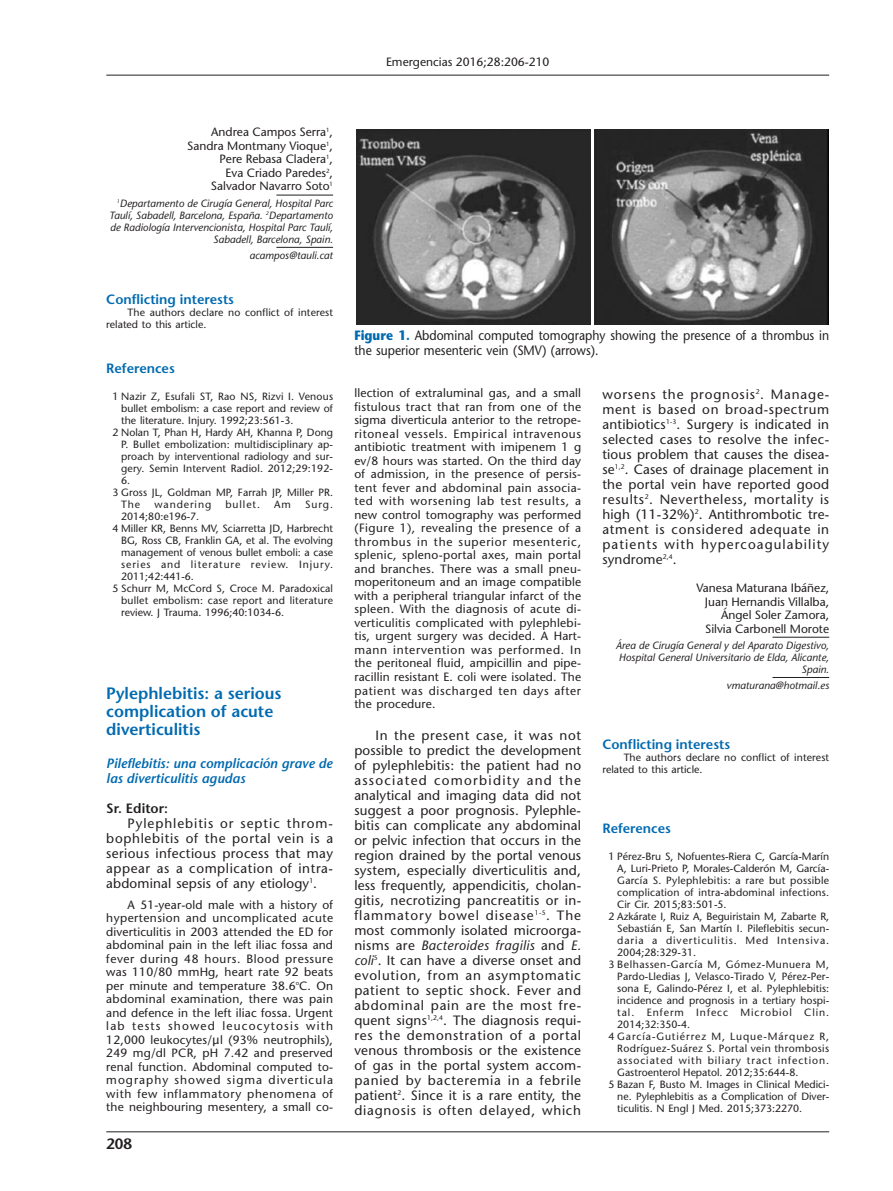
<style>
.page{position:relative;width:893px;height:1191px;background:#fff}
.page>*{position:absolute;margin:0;border:0;box-sizing:border-box;transform-origin:0 0}
.t1{font:600 16.5px/18px "Stone Sans";color:#016ab0}
.t2{font:600 15px "Stone Sans";color:#231f20}
.t3{font:13.5px/15px "Stone Sans";letter-spacing:.01em;color:#231f20;text-align:justify}
.t4{font:13.5px/15px "Stone Sans";letter-spacing:.01em;color:#231f20;scale:.9 1}
.t5{font:600 13.5px "Stone Sans";color:#016ab0}
.t6{font:italic 600 13.5px/15px "Stone Sans";color:#016ab0}
.t7{font:600 13.5px "Stone Sans";color:#231f20}
.t8{font:12px/13.5px "Stone Sans";color:#231f20;text-align:right}
.t9{font:10.5px/12px "Stone Sans";letter-spacing:.01em;color:#231f20}
.t10{font:italic 10.5px/12px "Stone Sans";color:#231f20;text-align:right}
.t11{font:10.5px "Stone Sans";letter-spacing:.085em;color:#231f20}
.t12{font:10.5px "Stone Sans";letter-spacing:.035em;color:#231f20}
.t13{font:10.5px "Stone Sans";letter-spacing:.05em;color:#231f20}
.s1{font-family:"Lucida Grande"}
.s2{font-weight:700;color:#016ab0}
.s3{font-style:italic}
</style>
<div class="page">
<hr style="left:276px;top:195px;width:57px;height:1px;background:#231f20">
<hr style="left:276px;top:247px;width:57px;height:1px;background:#231f20">
<hr style="left:772px;top:637px;width:57px;height:1px;background:#231f20">
<hr style="left:772px;top:677px;width:57px;height:1px;background:#231f20">
<hr style="left:106px;top:75px;width:723px;height:1px;background:#231f20">
<hr style="left:106px;top:1131px;width:723px;height:1px;background:#231f20">
<img style="left:594px;top:130px;width:235px;height:194px">
<img style="left:356px;top:130px;width:234px;height:194px">
<p class="t8" style="left:386px;top:57px;width:165px">Emergencias 2016;28:206-210</p>
<p class="t8" style="left:187px;top:127px;width:147px">Andrea Campos Serra<sup>1</sup>,<br>Sandra Montmany Vioque<sup>1</sup>,<br>Pere Rebasa Cladera<sup>1</sup>,<br>Eva Criado Paredes<sup>2</sup>,<br>Salvador Navarro Soto<sup>1</sup></p>
<p class="t10" style="left:109px;top:198px;width:225px"><sup>1</sup>Departamento de Cirugía General, Hospital Parc Taulí, Sabadell, Barcelona, España. <sup>2</sup>Departamento de Radiología Intervencionista, Hospital Parc Taulí, Sabadell, Barcelona, Spain.</p>
<p class="t10" style="left:249px;top:250px;width:85px">acampos@tauli.cat</p>
<p class="t5" style="left:106px;top:294px;width:129px">Conflicting interests</p>
<p class="t9" style="left:106px;top:307px;width:228px;text-indent:21px">The authors declare no conflict of interest related to this article.</p>
<p class="t5" style="left:106px;top:363px;width:70px">References</p>
<p class="t9" style="left:112px;top:391px;width:222px">1 Nazir Z, Esufali ST, Rao NS, Rizvi I. Venous</p>
<p class="t9" style="left:121px;top:403px;width:213px">bullet embolism: a case report and review of</p>
<p class="t9" style="left:121px;top:415px;width:174px">the literature. Injury. 1992;23:561-3.</p>
<p class="t9" style="left:112px;top:427px;width:222px">2 Nolan T, Phan H, Hardy AH, Khanna P, Dong</p>
<p class="t9" style="left:121px;top:439px;width:213px">P. Bullet embolization: multidisciplinary ap-</p>
<p class="t9" style="left:121px;top:451px;width:213px">proach by interventional radiology and sur-</p>
<p class="t9" style="left:121px;top:463px;width:213px">gery. Semin Intervent Radiol. 2012;29:192-</p>
<p class="t9" style="left:121px;top:475px;width:11px">6.</p>
<p class="t9" style="left:112px;top:487px;width:222px">3 Gross JL, Goldman MP, Farrah JP, Miller PR.</p>
<p class="t9" style="left:121px;top:499px;width:21px">The</p>
<p class="t11" style="left:154px;top:500px;width:58px">wandering</p>
<p class="t9" style="left:225px;top:499px;width:36px">bullet.</p>
<p class="t9" style="left:274px;top:499px;width:18px">Am</p>
<p class="t9" style="left:305px;top:499px;width:29px">Surg.</p>
<p class="t9" style="left:121px;top:511px;width:80px">2014;80:e196-7.</p>
<p class="t9" style="left:112px;top:523px;width:222px">4 Miller KR, Benns MV, Sciarretta JD, Harbrecht</p>
<p class="t9" style="left:121px;top:535px;width:213px">BG, Ross CB, Franklin GA, et al. The evolving</p>
<p class="t9" style="left:121px;top:547px;width:213px">management of venous bullet emboli: a case</p>
<p class="t11" style="left:121px;top:560px;width:213px">series and literature review. Injury.</p>
<p class="t9" style="left:121px;top:571px;width:74px">2011;42:441-6.</p>
<p class="t9" style="left:112px;top:583px;width:222px">5 Schurr M, McCord S, Croce M. Paradoxical</p>
<p class="t9" style="left:121px;top:595px;width:213px">bullet embolism: case report and literature</p>
<p class="t9" style="left:121px;top:607px;width:164px">review. J Trauma. 1996;40:1034-6.</p>
<h1 class="t1" style="left:106px;top:685px;width:177px">Pylephlebitis: a serious complication of acute diverticulitis</h1>
<p class="t6" style="left:106px;top:757px;width:228px">Pileflebitis: una complicación grave de las diverticulitis agudas</p>
<p class="t7" style="left:106px;top:802px;width:63px">Sr. Editor:</p>
<p class="t3" style="left:106px;top:817px;width:228px;text-indent:21px">Pylephlebitis or septic throm&shy;bophlebitis of the portal vein is a serious infectious process that may appear as a complication of intra&shy;abdominal sepsis of any etiology<sup>1</sup>.</p>
<p class="t8" style="left:106px;top:899px;width:228px;text-align:justify;text-indent:21px">A 51-year-old male with a history of hypertension and uncomplicated acute diverticulitis in 2003 attended the ED for abdominal pain in the left iliac fossa and fever during 48 hours. Blood pressure was 110/80 mmHg, heart rate 92 beats per minute and temperature 38.6<sup>o</sup>C. On abdominal examination, there was pain and defence in the left iliac fossa. Urgent lab tests showed leucocytosis with 12,000 leukocytes/<span class="s1">μ</span>l (93% neutrophils), 249 mg/dl PCR, pH 7.42 and preserved renal function. Abdominal computed to&shy;mography showed sigma diverticula with few inflammatory phenomena of the neighbouring mesentery, a small co-</p>
<p class="t2" style="left:106px;top:1138px;width:27px">208</p>
<p class="t4" style="left:354px;top:329px;width:529px"><span class="s2">Figure 1.</span> Abdominal computed tomography showing the presence of a thrombus in the superior mesenteric vein (SMV) (arrows).</p>
<p class="t8" style="left:354px;top:388px;width:228px;text-align:justify">llection of extraluminal gas, and a small fistulous tract that ran from one of the sigma diverticula anterior to the retrope&shy;ritoneal vessels. Empirical intravenous antibiotic treatment with imipenem 1 g ev/8 hours was started. On the third day of admission, in the presence of persis&shy;tent fever and abdominal pain associa&shy;ted with worsening lab test results, a new control tomography was performed (Figure 1), revealing the presence of a thrombus in the superior mesenteric, splenic, spleno-portal axes, main portal and branches. There was a small pneu&shy;moperitoneum and an image compatible with a peripheral triangular infarct of the spleen. With the diagnosis of acute di&shy;verticulitis complicated with pylephlebi&shy;tis, urgent surgery was decided. A Hart&shy;mann intervention was performed. In the peritoneal fluid, ampicillin and pipe&shy;racillin resistant E. coli were isolated. The patient was discharged ten days after the procedure.</p>
<p class="t3" style="left:354px;top:728px;width:228px;text-indent:21px">In the present case, it was not possible to predict the development of pylephlebitis: the patient had no associated comorbidity and the analytical and imaging data did not suggest a poor prognosis. Pylephle&shy;bitis can complicate any abdominal or pelvic infection that occurs in the region drained by the portal venous system, especially diverticulitis and, less frequently, appendicitis, cholan&shy;gitis, necrotizing pancreatitis or in&shy;flammatory bowel disease<sup>1-5</sup>. The most commonly isolated microorga&shy;nisms are <span class="s3">Bacteroides fragilis</span> and <span class="s3">E. coli</span><sup>5</sup>. It can have a diverse onset and evolution, from an asymptomatic patient to septic shock. Fever and abdominal pain are the most fre&shy;quent signs<sup>1,2,4</sup>. The diagnosis requi&shy;res the demonstration of a portal venous thrombosis or the existence of gas in the portal system accom&shy;panied by bacteremia in a febrile patient<sup>2</sup>. Since it is a rare entity, the diagnosis is often delayed, which</p>
<p class="t3" style="left:602px;top:388px;width:228px">worsens the prognosis<sup>2</sup>. Manage&shy;ment is based on broad-spectrum antibiotics<sup>1-3</sup>. Surgery is indicated in selected cases to resolve the infec&shy;tious problem that causes the disea&shy;se<sup>1,2</sup>. Cases of drainage placement in the portal vein have reported good results<sup>2</sup>. Nevertheless, mortality is high (11-32%)<sup>2</sup>. Antithrombotic tre&shy;atment is considered adequate in patients with hypercoagulability syndrome<sup>2,4</sup>.</p>
<p class="t8" style="left:696px;top:582px;width:134px">Vanesa Maturana Ibáñez,<br>Juan Hernandis Villalba,<br>Ángel Soler Zamora,<br>Silvia Carbonell Morote</p>
<p class="t10" style="left:616px;top:640px;width:215px">Área de Cirugía General y del Aparato Digestivo,<br>Hospital General Universitario de Elda, Alicante,<br>Spain.</p>
<p class="t10" style="left:727px;top:680px;width:104px">vmaturana@hotmail.es</p>
<p class="t5" style="left:602px;top:739px;width:129px">Conflicting interests</p>
<p class="t9" style="left:602px;top:752px;width:228px;text-indent:21px">The authors declare no conflict of interest related to this article.</p>
<p class="t5" style="left:602px;top:823px;width:70px">References</p>
<p class="t9" style="left:608px;top:851px;width:222px">1 Pérez-Bru S, Nofuentes-Riera C, García-Marín</p>
<p class="t9" style="left:617px;top:863px;width:213px">A, Luri-Prieto P, Morales-Calderón M, García-</p>
<p class="t9" style="left:617px;top:875px;width:213px">García S. Pylephlebitis: a rare but possible</p>
<p class="t9" style="left:617px;top:887px;width:213px">complication of intra-abdominal infections.</p>
<p class="t9" style="left:617px;top:899px;width:111px">Cir Cir. 2015;83:501-5.</p>
<p class="t9" style="left:608px;top:911px;width:222px">2 Azkárate I, Ruiz A, Beguiristain M, Zabarte R,</p>
<p class="t9" style="left:617px;top:923px;width:213px">Sebastián E, San Martín I. Pileflebitis secun-</p>
<p class="t11" style="left:617px;top:936px;width:213px">daria a diverticulitis. Med Intensiva.</p>
<p class="t9" style="left:617px;top:947px;width:80px">2004;28:329-31.</p>
<p class="t13" style="left:608px;top:960px;width:222px">3 Belhassen-García M, Gómez-Munuera M,</p>
<p class="t9" style="left:617px;top:971px;width:213px">Pardo-Lledias J, Velasco-Tirado V, Pérez-Per-</p>
<p class="t9" style="left:617px;top:983px;width:213px">sona E, Galindo-Pérez I, et al. Pylephlebitis:</p>
<p class="t9" style="left:617px;top:995px;width:213px">incidence and prognosis in a tertiary hospi-</p>
<p class="t11" style="left:617px;top:1008px;width:213px">tal. Enferm Infecc Microbiol Clin.</p>
<p class="t9" style="left:617px;top:1019px;width:74px">2014;32:350-4.</p>
<p class="t11" style="left:608px;top:1032px;width:222px">4 García-Gutiérrez M, Luque-Márquez R,</p>
<p class="t12" style="left:617px;top:1044px;width:213px">Rodríguez-Suárez S. Portal vein thrombosis</p>
<p class="t11" style="left:617px;top:1056px;width:213px">associated with biliary tract infection.</p>
<p class="t9" style="left:617px;top:1067px;width:183px">Gastroenterol Hepatol. 2012;35:644-8.</p>
<p class="t9" style="left:608px;top:1079px;width:222px">5 Bazan F, Busto M. Images in Clinical Medici-</p>
<p class="t9" style="left:617px;top:1091px;width:213px">ne. Pylephlebitis as a Complication of Diver-</p>
<p class="t9" style="left:617px;top:1103px;width:187px">ticulitis. N Engl J Med. 2015;373:2270.</p>
</div>
